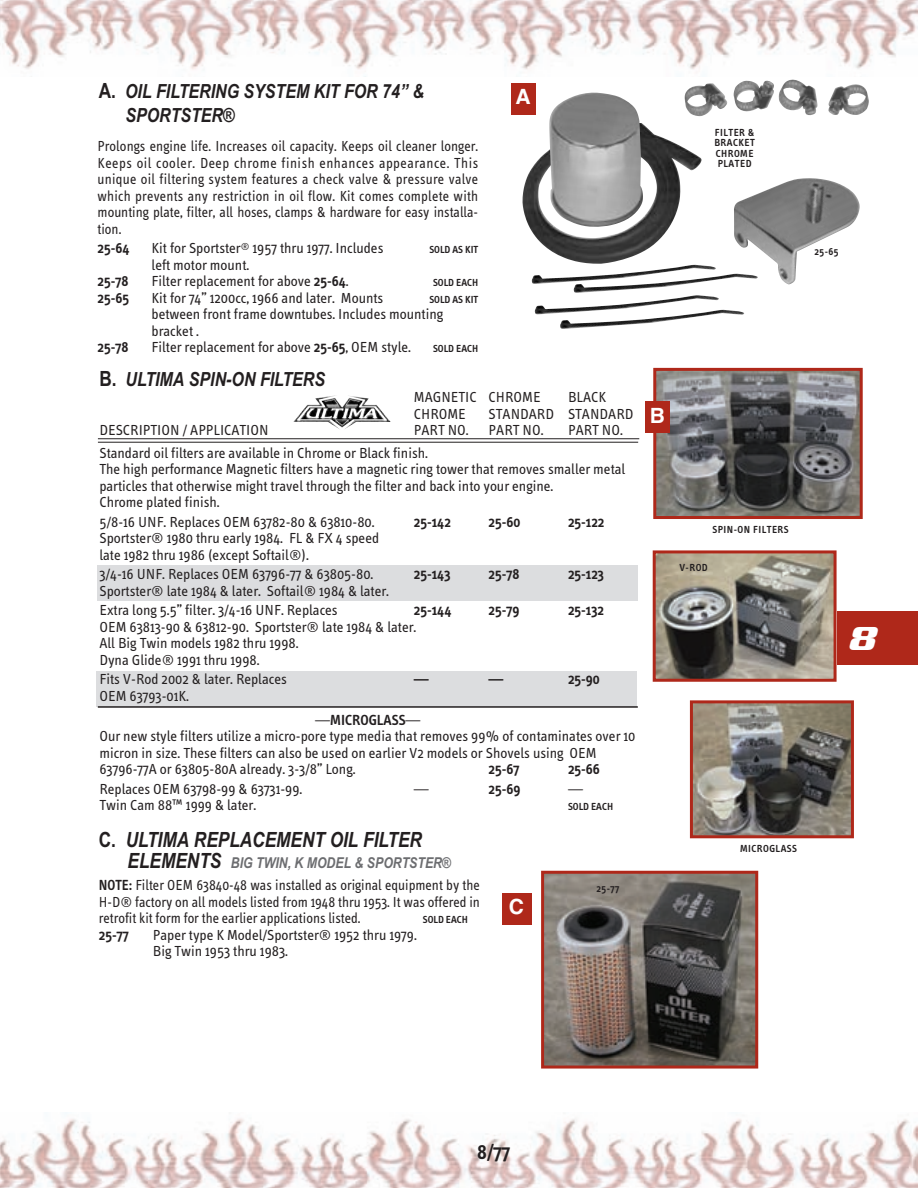
<style>
.page{position:relative;width:918px;height:1188px;background:#fff}
.page>*{position:absolute;margin:0;border:0;box-sizing:border-box;transform-origin:0 0}
.t1{font:italic 700 36px "Serpentine ICG";color:#fff}
.t2{font:italic 700 21px "Arial Narrow";color:#231f20}
.t3{font:600 21px "Info Text";color:#231f20}
.t4{font:700 21px "Helvetica";color:#fff}
.t5{font:italic 700 19.5px/24px "Arial Narrow";color:#231f20}
.t6{font:15px/16.5px "Info Text";color:#231f20}
.t7{font:15px/16.5px "Info Text";color:#231f20;text-align:center;scale:.95 1}
.t8{font:600 15px "Info Text";color:#231f20}
.t9{font:600 10.5px/10.5px "Info Text";letter-spacing:.045em;color:#231f20;text-align:center}
.t10{font:600 10.5px "Info Text";color:#231f20}
.s1{font-style:normal;font-size:21px}
.s2{font-weight:600}
.s3{font-style:normal}
.s4{font-family:"Arial Narrow";font-weight:700;font-style:italic;font-size:21px}
.s5{font-family:"Arial Narrow";font-weight:700;font-style:italic;color:#6c6d70}
</style>
<div class="page">
<img style="left:0;top:1118px;width:918px;height:70px">
<div style="left:97px;top:671px;width:540px;height:36px;background:#dcdddf"></div>
<div style="left:98px;top:565px;width:540px;height:36px;background:#dcdddf"></div>
<img style="left:734px;top:178px;width:126px;height:106px">
<img style="left:523px;top:124px;width:179px;height:140px">
<img style="left:779px;top:80px;width:39px;height:35px">
<img style="left:535px;top:295px;width:184px;height:19px">
<img style="left:560px;top:310px;width:184px;height:19px">
<img style="left:532px;top:265px;width:184px;height:19px">
<img style="left:574px;top:274px;width:184px;height:19px">
<img style="left:734px;top:81px;width:40px;height:30px">
<img style="left:685px;top:83px;width:42px;height:33px">
<img style="left:828px;top:84px;width:41px;height:31px">
<hr style="left:98px;top:442px;width:540px;height:1px;background:#231f20">
<hr style="left:98px;top:438px;width:541px;height:1px;background:#231f20">
<img style="left:549px;top:93px;width:94px;height:134px">
<hr style="left:98px;top:706px;width:540px;height:2px;background:#231f20">
<div style="left:511px;top:84px;width:24px;height:31px;background:#af281a"></div>
<div style="left:502px;top:893px;width:29px;height:31px;background:#af281a"></div>
<img style="left:657px;top:372px;width:202px;height:143px">
<div style="left:653px;top:368px;width:210px;height:151px;border:3px solid #af281a"></div>
<div style="left:645px;top:402px;width:25px;height:31px;background:#af281a"></div>
<img style="left:297px;top:411px;width:44px;height:18px">
<img style="left:657px;top:554px;width:176px;height:124px">
<div style="left:653px;top:550px;width:184px;height:132px;border:3px solid #af281a"></div>
<img style="left:694px;top:704px;width:156px;height:130px">
<div style="left:690px;top:700px;width:164px;height:138px;border:3px solid #af281a"></div>
<img style="left:545px;top:875px;width:209px;height:190px">
<div style="left:541px;top:871px;width:217px;height:198px;border:3px solid #af281a"></div>
<img style="left:0;top:0;width:918px;height:70px">
<div style="left:837px;top:611px;width:81px;height:54px;background:#af281a"></div>
<p class="t5" style="left:125px;top:81px;width:300px;text-indent:-27px"><span class="s1">A.</span> OIL FILTERING SYSTEM KIT FOR 74” &amp;<br>SPORTSTER®</p>
<p class="t7" style="left:98px;top:140px;width:402px;text-align:justify">Prolongs engine life. Increases oil capacity. Keeps oil cleaner longer.<br>Keeps oil cooler. Deep chrome finish enhances appearance. This unique oil filtering system features a check valve &amp; pressure valve which prevents any restriction in oil flow. Kit comes complete with mounting plate, filter, all hoses, clamps &amp; hardware for easy installa&shy;tion.</p>
<p class="t8" style="left:98px;top:243px;width:33px">25-64</p>
<p class="t6" style="left:152px;top:242px;width:233px">Kit for Sportster<sup>®</sup> 1957 thru 1977. Includes</p>
<p class="t10" style="left:429px;top:246px;width:50px">SOLD AS KIT</p>
<p class="t6" style="left:152px;top:258px;width:99px">left motor mount.</p>
<p class="t8" style="left:98px;top:276px;width:32px">25-78</p>
<p class="t6" style="left:152px;top:275px;width:199px">Filter replacement for above <span class="s2">25-64</span>.</p>
<p class="t10" style="left:433px;top:279px;width:47px">SOLD EACH</p>
<p class="t8" style="left:98px;top:292px;width:33px">25-65</p>
<p class="t6" style="left:152px;top:291px;width:233px">Kit for 74” 1200cc, 1966 and later. Mounts</p>
<p class="t10" style="left:429px;top:295px;width:50px">SOLD AS KIT</p>
<p class="t6" style="left:152px;top:308px;width:293px">between front frame downtubes. Includes mounting bracket .</p>
<p class="t8" style="left:98px;top:342px;width:32px">25-78</p>
<p class="t6" style="left:152px;top:341px;width:261px">Filter replacement for above <span class="s2">25-65</span>, OEM style.</p>
<p class="t10" style="left:433px;top:345px;width:47px">SOLD EACH</p>
<p class="t5" style="left:99px;top:369px;width:227px"><span class="s1">B.</span> ULTIMA SPIN-ON FILTERS</p>
<p class="t4" style="left:516px;top:89px;width:17px">A</p>
<p class="t6" style="left:414px;top:390px;width:128px">MAGNETIC CHROME</p>
<p class="t6" style="left:568px;top:390px;width:40px">BLACK</p>
<p class="t6" style="left:414px;top:407px;width:54px">CHROME</p>
<p class="t6" style="left:489px;top:407px;width:146px">STANDARD STANDARD</p>
<p class="t6" style="left:99px;top:423px;width:171px">DESCRIPTION / APPLICATION</p>
<p class="t6" style="left:414px;top:423px;width:56px">PART NO.</p>
<p class="t6" style="left:489px;top:423px;width:56px">PART NO.</p>
<p class="t6" style="left:568px;top:423px;width:56px">PART NO.</p>
<p class="t6" style="left:99px;top:446px;width:527px">Standard oil filters are available in Chrome or Black finish.<br>The high performance Magnetic filters have a magnetic ring tower that removes smaller metal particles that otherwise might travel through the filter and back into your engine.<br>Chrome plated finish.</p>
<p class="t6" style="left:99px;top:515px;width:277px">5/8-16 UNF. Replaces OEM 63782-80 &amp; 63810-80.</p>
<p class="t8" style="left:414px;top:516px;width:38px">25-142</p>
<p class="t8" style="left:489px;top:516px;width:33px">25-60</p>
<p class="t8" style="left:568px;top:516px;width:38px">25-122</p>
<p class="t6" style="left:99px;top:531px;width:281px">Sportster® 1980 thru early 1984. FL &amp; FX 4 speed late 1982 thru 1986 (except Softail®).</p>
<p class="t6" style="left:99px;top:567px;width:275px">3/4-16 UNF. Replaces OEM 63796-77 &amp; 63805-80.</p>
<p class="t8" style="left:414px;top:569px;width:38px">25-143</p>
<p class="t8" style="left:489px;top:569px;width:32px">25-78</p>
<p class="t8" style="left:568px;top:569px;width:37px">25-123</p>
<p class="t6" style="left:99px;top:582px;width:291px;line-height:19.5px">Sportster® late 1984 &amp; later. Softail® 1984 &amp; later.<br>Extra long 5.5” filter. 3/4-16 UNF. Replaces</p>
<p class="t8" style="left:414px;top:605px;width:39px">25-144</p>
<p class="t8" style="left:489px;top:605px;width:32px">25-79</p>
<p class="t8" style="left:568px;top:605px;width:37px">25-132</p>
<p class="t6" style="left:99px;top:620px;width:318px">OEM 63813-90 &amp; 63812-90. Sportster® late 1984 &amp; later.<br>All Big Twin models 1982 thru 1998.<br>Dyna Glide® 1991 thru 1998.</p>
<p class="t6" style="left:99px;top:672px;width:189px">Fits V-Rod 2002 &amp; later. Replaces</p>
<p class="t8" style="left:414px;top:674px;width:16px">—</p>
<p class="t8" style="left:489px;top:674px;width:16px">—</p>
<p class="t8" style="left:568px;top:674px;width:33px">25-90</p>
<p class="t6" style="left:99px;top:689px;width:91px">OEM 63793-01K.</p>
<p class="t6" style="left:99px;top:713px;width:538px;text-indent:216px">—<span class="s2">MICROGLASS</span>—<br>Our new style filters utilize a micro-pore type media that removes 99% of contaminates over 10 micron in size. These filters can also be used on earlier V2 models or Shovels using OEM 63796-77A or 63805-80A already. 3-3/8” Long.</p>
<p class="t8" style="left:489px;top:764px;width:32px">25-67</p>
<p class="t8" style="left:568px;top:764px;width:33px">25-66</p>
<p class="t6" style="left:99px;top:782px;width:204px">Replaces OEM 63798-99 &amp; 63731-99.</p>
<p class="t6" style="left:414px;top:782px;width:16px">—</p>
<p class="t8" style="left:489px;top:783px;width:33px">25-69</p>
<p class="t6" style="left:568px;top:782px;width:16px">—</p>
<p class="t6" style="left:99px;top:798px;width:158px">Twin Cam 88™ 1999 &amp; later.</p>
<p class="t10" style="left:568px;top:803px;width:47px">SOLD EACH</p>
<p class="t2" style="left:99px;top:832px;width:325px"><span class="s3">C.</span> ULTIMA REPLACEMENT OIL FILTER</p>
<p class="t7" style="left:99px;top:853px;width:403px;line-height:22.5px"><span class="s4">ELEMENTS</span> <span class="s5">BIG TWIN, K MODEL &amp; SPORTSTER®<br></span><span class="s2">NOTE:</span> Filter OEM 63840-48 was installed as original equipment by the</p>
<p class="t7" style="left:99px;top:895px;width:403px;text-align:left">H-D® factory on all models listed from 1948 thru 1953. It was offered in retrofit kit form for the earlier applications listed.</p>
<p class="t10" style="left:423px;top:916px;width:47px">SOLD EACH</p>
<p class="t8" style="left:99px;top:929px;width:31px">25-77</p>
<p class="t6" style="left:153px;top:928px;width:265px">Paper type K Model/Sportster® 1952 thru 1979.<br>Big Twin 1953 thru 1983.</p>
<p class="t4" style="left:509px;top:899px;width:17px">C</p>
<p class="t9" style="left:597px;top:884px;width:24px">25-77</p>
<p class="t9" style="left:714px;top:128px;width:42px">FILTER &amp;<br>BRACKET<br>CHROME<br>PLATED</p>
<p class="t4" style="left:650px;top:407px;width:17px">B</p>
<p class="t9" style="left:712px;top:525px;width:78px">SPIN-ON FILTERS</p>
<p class="t9" style="left:679px;top:563px;width:30px">V-ROD</p>
<p class="t9" style="left:740px;top:844px;width:59px">MICROGLASS</p>
<p class="t9" style="left:814px;top:247px;width:26px">25-65</p>
<p class="t1" style="left:847px;top:625px;width:29px">8</p>
<p class="t3" style="left:477px;top:1144px;width:35px">8/77</p>
</div>
